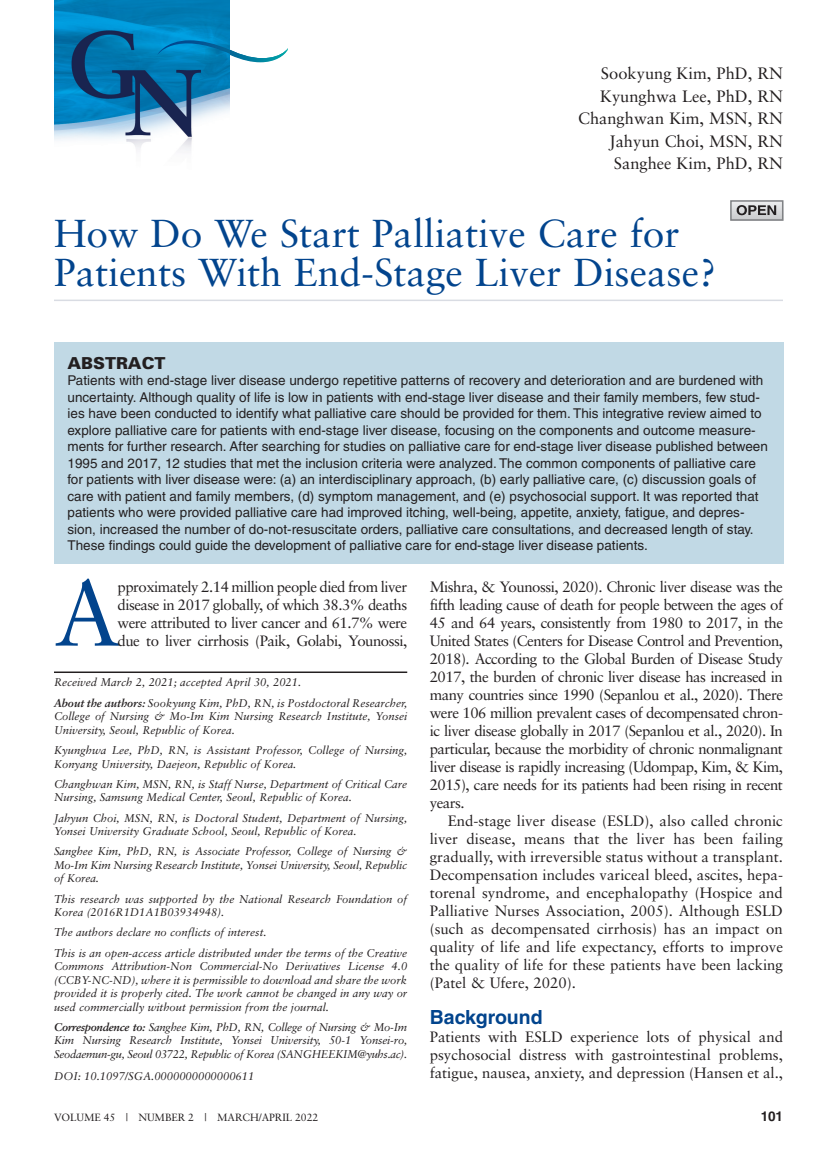
<style>
.page{position:relative;width:837px;height:1161px;background:#fff}
.page>*{position:absolute;margin:0;border:0;box-sizing:border-box;transform-origin:0 0}
.AOPara{font:92.4px "Sabon";color:#02448d}
.ArticleTitle{font:39px/39px "Sabon";color:#02448d}
.t1{font:700 19.5px "Helvetica";color:#02448d}
.ArticleAU{font:16.5px "Sabon";color:#231f20}
.AbstractParaFLFirst{font:900 16.5px "Univers";color:#231f20}
.AOPara-2{font:15px/18px "Sabon";letter-spacing:-.035em;color:#231f20;text-align:justify}
.Para{font:15px/18px "Sabon";color:#231f20;text-align:justify}
.ParaFL{font:15px/18px "Sabon";color:#231f20;text-align:justify}
.AbstractParaFLFirst-2{font:13.5px/16.5px "Helvetica";color:#231f20}
.ARTICLE_RH_FOOT{font:700 13.5px "Helvetica";color:#231f20}
.AuthorNotes{font:italic 11.25px/13.5px "Sabon";color:#231f20;text-align:justify}
.ArticleAffl{font:italic 11.25px "Sabon";color:#231f20}
.DOI{font:italic 11.25px "Sabon";color:#231f20}
.ARTICLE_RH_FOOT-2{font:10.5px "Sabon";letter-spacing:-.005em;color:#231f20}
.s1{font-weight:700}
</style>
<div class="page">
<svg style="left:54px;top:0;width:175px;height:151px;background:#3f90bc"></svg>
<svg style="left:157px;top:29px;width:131px;height:40px"></svg>
<hr style="left:54px;top:300px;width:729px;height:1px;background:#d9dce3">
<div style="left:54px;top:342px;width:729px;height:222px;background:#c1d9e5"></div>
<hr style="left:54px;top:672px;width:353px;height:1px;background:#231f20">
<img style="left:733px;top:200px;width:51px;height:21px">
<div style="left:730px;top:200px;width:53px;height:21px;border:2px solid #808285"></div>
<svg style="left:737px;top:205px;width:39px;height:10px"></svg>
<p class="ArticleAU" style="left:601px;top:64px;width:184px">Sookyung Kim, PhD, RN</p>
<p class="ArticleAU" style="left:600px;top:86px;width:184px">Kyunghwa Lee, PhD, RN</p>
<p class="ArticleAU" style="left:578px;top:109px;width:206px">Changhwan Kim, MSN, RN</p>
<p class="ArticleAU" style="left:609px;top:131px;width:175px">Jahyun Choi, MSN, RN</p>
<p class="ArticleAU" style="left:614px;top:154px;width:171px">Sanghee Kim, PhD, RN</p>
<p class="ArticleTitle" style="left:54px;top:214px;width:664px">How Do We Start Palliative Care for<br>Patients With End-Stage Liver Disease?</p>
<p class="AbstractParaFLFirst" style="left:68px;top:353px;width:100px">ABSTRACT</p>
<p class="AbstractParaFLFirst-2" style="left:68px;top:372px;width:702px">Patients with end-stage liver disease undergo repetitive patterns of recovery and deterioration and are burdened with uncertainty. Although quality of life is low in patients with end-stage liver disease and their family members, few stud&shy;ies have been conducted to identify what palliative care should be provided for them. This integrative review aimed to explore palliative care for patients with end-stage liver disease, focusing on the components and outcome measure&shy;ments for further research. After searching for studies on palliative care for end-stage liver disease published between 1995 and 2017, 12 studies that met the inclusion criteria were analyzed. The common components of palliative care for patients with liver disease were: (a) an interdisciplinary approach, (b) early palliative care, (c) discussion goals of care with patient and family members, (d) symptom management, and (e) psychosocial support. It was reported that patients who were provided palliative care had improved itching, well-being, appetite, anxiety, fatigue, and depres&shy;sion, increased the number of do-not-resuscitate orders, palliative care consultations, and decreased length of stay.<br>These findings could guide the development of palliative care for end-stage liver disease patients.</p>
<p class="AOPara" style="left:54px;top:558px;width:65px">A</p>
<p class="AOPara-2" style="left:118px;top:577px;width:291px">pproximately 2.14 million people died from liver disease in 2017 globally, of which 38.3% deaths were attributed to liver cancer and 61.7% were due to liver cirrhosis (Paik, Golabi, Younossi,</p>
<p class="AOPara-2" style="left:430px;top:577px;width:355px">Mishra, &amp; Younossi, 2020). Chronic liver disease was the fifth leading cause of death for people between the ages of 45 and 64 years, consistently from 1980 to 2017, in the United States (Centers for Disease Control and Prevention, 2018). According to the Global Burden of Disease Study 2017, the burden of chronic liver disease has increased in many countries since 1990 (Sepanlou et al., 2020). There were 106 million prevalent cases of decompensated chron&shy;ic liver disease globally in 2017 (Sepanlou et al., 2020). In particular, because the morbidity of chronic nonmalignant liver disease is rapidly increasing (Udompap, Kim, &amp; Kim, 2015), care needs for its patients had been rising in recent years.</p>
<p class="Para" style="left:430px;top:811px;width:355px;text-indent:18px">End-stage liver disease (ESLD), also called chronic liver disease, means that the liver has been failing gradually, with irreversible status without a transplant.<br>Decompensation includes variceal bleed, ascites, hepa&shy;torenal syndrome, and encephalopathy (Hospice and Palliative Nurses Association, 2005). Although ESLD (such as decompensated cirrhosis) has an impact on quality of life and life expectancy, efforts to improve the quality of life for these patients have been lacking (Patel &amp; Ufere, 2020).</p>
<h1 class="t1" style="left:430px;top:1005px;width:114px">Background</h1>
<p class="ParaFL" style="left:430px;top:1027px;width:355px">Patients with ESLD experience lots of physical and psychosocial distress with gastrointestinal problems, fatigue, nausea, anxiety, and depression (Hansen et al.,</p>
<p class="ArticleAffl" style="left:54px;top:675px;width:249px">Received March 2, 2021; accepted April 30, 2021.</p>
<p class="AuthorNotes" style="left:54px;top:696px;width:355px"><span class="s1">About the authors:</span> Sookyung Kim, PhD, RN, is Postdoctoral Researcher, College of Nursing &amp; Mo-Im Kim Nursing Research Institute, Yonsei University, Seoul, Republic of Korea.</p>
<p class="AuthorNotes" style="left:54px;top:743px;width:355px">Kyunghwa Lee, PhD, RN, is Assistant Professor, College of Nursing,<br>Konyang University, Daejeon, Republic of Korea.</p>
<p class="AuthorNotes" style="left:54px;top:777px;width:355px">Changhwan Kim, MSN, RN, is Staff Nurse, Department of Critical Care<br>Nursing, Samsung Medical Center, Seoul, Republic of Korea.</p>
<p class="AuthorNotes" style="left:54px;top:811px;width:355px">Jahyun Choi, MSN, RN, is Doctoral Student, Department of Nursing,<br>Yonsei University Graduate School, Seoul, Republic of Korea.</p>
<p class="AuthorNotes" style="left:54px;top:845px;width:355px">Sanghee Kim, PhD, RN, is Associate Professor, College of Nursing &amp; Mo-Im Kim Nursing Research Institute, Yonsei University, Seoul, Republic of Korea.</p>
<p class="AuthorNotes" style="left:54px;top:892px;width:355px">This research was supported by the National Research Foundation of<br>Korea (2016R1D1A1B03934948).</p>
<p class="AuthorNotes" style="left:54px;top:926px;width:214px">The authors declare no conflicts of interest.</p>
<p class="AuthorNotes" style="left:54px;top:946px;width:355px">This is an open-access article distributed under the terms of the Creative Commons Attribution-Non Commercial-No Derivatives License 4.0 (CCBY-NC-ND), where it is permissible to download and share the work provided it is properly cited. The work cannot be changed in any way or used commercially without permission from the journal.</p>
<p class="AuthorNotes" style="left:54px;top:1020px;width:355px"><span class="s1">Correspondence to:</span> Sanghee Kim, PhD, RN, College of Nursing &amp; Mo-Im Kim Nursing Research Institute, Yonsei University, 50-1 Yonsei-ro, Seodaemun-gu, Seoul 03722, Republic of Korea (SANGHEEKIM@yuhs.ac).</p>
<p class="DOI" style="left:54px;top:1070px;width:202px">DOI: 10.1097/SGA.0000000000000611</p>
<p class="ARTICLE_RH_FOOT-2" style="left:54px;top:1111px;width:161px">VOLUME 45 | NUMBER 2 | m</p>
<p class="ARTICLE_RH_FOOT-2" style="left:228px;top:1111px;width:92px">arch/april 2022</p>
<p class="ARTICLE_RH_FOOT" style="left:761px;top:1108px;width:24px">101</p>
</div>
